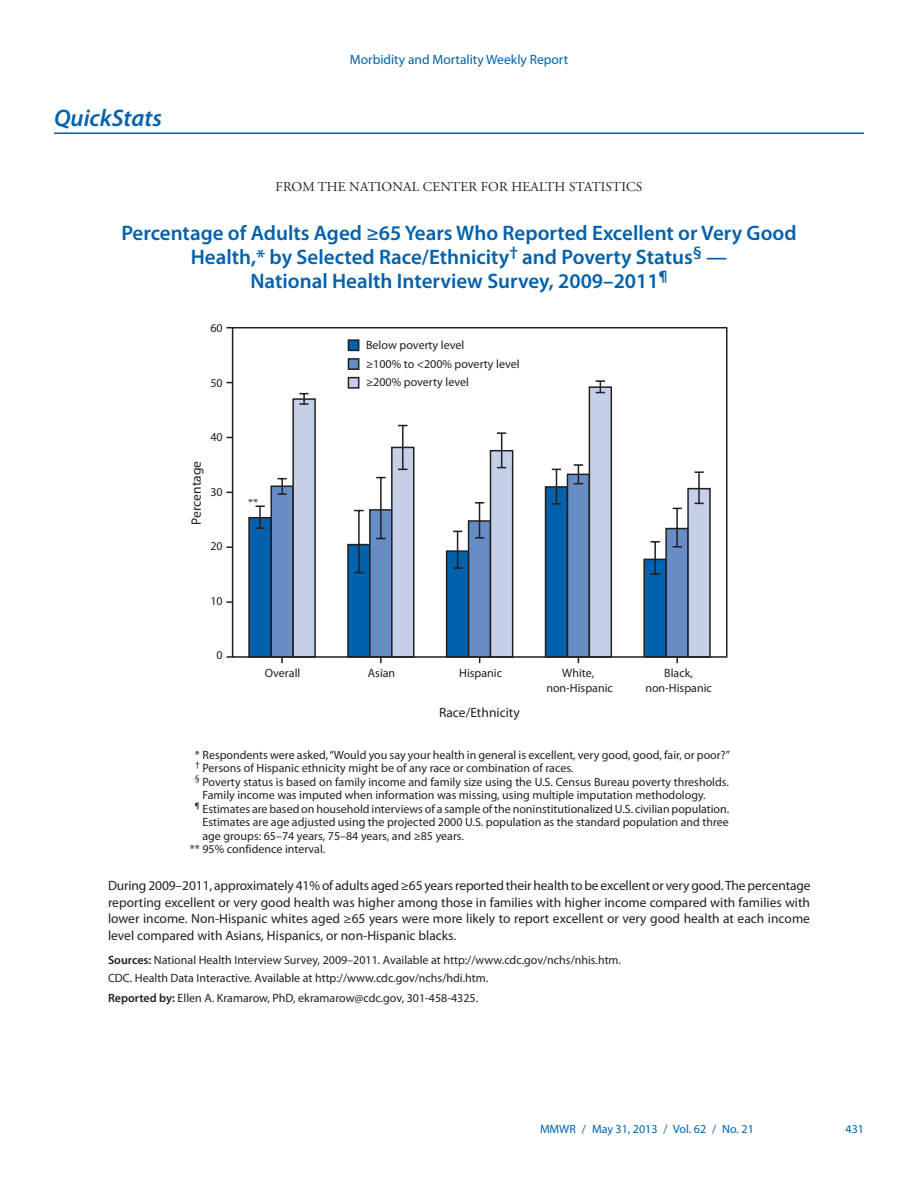
<style>
.page{position:relative;width:918px;height:1188px;background:#fff}
.page>*{position:absolute;margin:0;border:0;box-sizing:border-box;transform-origin:0 0}
.kicker{font:italic 600 24px "Myriad Pro";color:#0161ab}
.qs_figure_title{font:600 21px/24px "Myriad Pro";color:#0161ab;text-align:center}
.qs_text_9_pt{font:13.5px/16.5px "Myriad Pro";color:#231f20;text-align:justify}
.t1{font:13.5px "Adobe Garamond Pro";letter-spacing:.015em;color:#231f20}
.t2{font:13.5px "Myriad Pro";color:#0161ab}
._8pt_footnote_suppor{font:12px/13.5px "Myriad Pro";color:#231f20}
.qs_source_first{font:12px "Myriad Pro";color:#231f20}
.qs_source_others{font:12px "Myriad Pro";color:#231f20}
.t3{font:12px "Myriad Pro";color:#0161ab}
.t4{font:10.5px "Myriad Pro";color:#231f20;scale:1.15 1}
.s1{font-weight:600}
</style>
<div class="page">
<div style="left:348px;top:340px;width:11px;height:10px;background:#0161ab"></div>
<div style="left:348px;top:339px;width:11px;height:12px;border:2px solid #231f20"></div>
<div style="left:348px;top:359px;width:11px;height:10px;background:#668dc5"></div>
<div style="left:348px;top:358px;width:11px;height:12px;border:2px solid #231f20"></div>
<div style="left:348px;top:378px;width:11px;height:10px;background:#c5d0e8"></div>
<div style="left:348px;top:377px;width:11px;height:12px;border:2px solid #231f20"></div>
<svg style="left:248px;top:505px;width:22px;height:150px"></svg>
<svg style="left:270px;top:477px;width:22px;height:178px"></svg>
<svg style="left:292px;top:386px;width:419px;height:269px"></svg>
<svg style="left:256px;top:505px;width:9px;height:2px"></svg>
<svg style="left:256px;top:527px;width:9px;height:2px"></svg>
<hr style="left:259px;top:506px;width:2px;height:22px;background:#231f20">
<hr style="left:358px;top:511px;width:2px;height:62px;background:#231f20">
<svg style="left:453px;top:567px;width:9px;height:2px"></svg>
<hr style="left:457px;top:531px;width:1px;height:37px;background:#231f20">
<svg style="left:552px;top:503px;width:9px;height:2px"></svg>
<hr style="left:556px;top:469px;width:1px;height:35px;background:#231f20">
<svg style="left:650px;top:541px;width:10px;height:2px"></svg>
<svg style="left:650px;top:573px;width:10px;height:2px"></svg>
<hr style="left:654px;top:542px;width:2px;height:32px;background:#231f20">
<svg style="left:277px;top:478px;width:10px;height:17px"></svg>
<hr style="left:380px;top:478px;width:2px;height:61px;background:#231f20">
<svg style="left:475px;top:502px;width:9px;height:2px"></svg>
<svg style="left:475px;top:537px;width:9px;height:2px"></svg>
<hr style="left:479px;top:503px;width:1px;height:35px;background:#231f20">
<svg style="left:574px;top:464px;width:9px;height:20px"></svg>
<svg style="left:673px;top:546px;width:9px;height:2px"></svg>
<hr style="left:676px;top:508px;width:2px;height:39px;background:#231f20">
<svg style="left:299px;top:393px;width:10px;height:12px"></svg>
<hr style="left:402px;top:426px;width:2px;height:43px;background:#231f20">
<svg style="left:497px;top:432px;width:9px;height:2px"></svg>
<hr style="left:501px;top:433px;width:1px;height:35px;background:#231f20">
<svg style="left:596px;top:380px;width:9px;height:13px"></svg>
<svg style="left:695px;top:471px;width:9px;height:2px"></svg>
<hr style="left:698px;top:472px;width:2px;height:31px;background:#231f20">
<svg style="left:226px;top:656px;width:6px;height:2px"></svg>
<svg style="left:226px;top:601px;width:6px;height:2px"></svg>
<svg style="left:226px;top:546px;width:6px;height:2px"></svg>
<div style="left:232px;top:327px;width:495px;height:331px;border:2px solid #231f20"></div>
<hr style="left:54px;top:132px;width:810px;height:2px;background:#0161ab">
<p class="kicker" style="left:54px;top:103px;width:110px">QuickStats</p>
<p class="t2" style="left:350px;top:51px;width:220px">Morbidity and Mortality Weekly Report</p>
<p class="t1" style="left:276px;top:178px;width:368px">FROM THE NATIONAL CENTER FOR HEALTH STATISTICS</p>
<p class="qs_figure_title" style="left:121px;top:221px;width:677px">Percentage of Adults Aged ≥65 Years Who Reported Excellent or Very Good<br>Health,* by Selected Race/Ethnicity<sup>†</sup> and Poverty Status<sup>§</sup> —<br>National Health Interview Survey, 2009–2011<sup>¶</sup></p>
<p class="_8pt_footnote_suppor" style="left:210px;top:321px;width:14px">60</p>
<p class="_8pt_footnote_suppor" style="left:210px;top:376px;width:14px">50</p>
<p class="_8pt_footnote_suppor" style="left:210px;top:430px;width:14px">40</p>
<p class="qs_text_9_pt" style="left:188px;top:525px;width:65px;rotate:-90deg">Percentage</p>
<p class="_8pt_footnote_suppor" style="left:210px;top:485px;width:14px">30</p>
<p class="_8pt_footnote_suppor" style="left:210px;top:539px;width:14px">20</p>
<p class="_8pt_footnote_suppor" style="left:210px;top:594px;width:14px">10</p>
<p class="_8pt_footnote_suppor" style="left:217px;top:648px;width:8px">0</p>
<p class="t4" style="left:248px;top:496px;width:10px">**</p>
<p class="_8pt_footnote_suppor" style="left:366px;top:336px;width:155px;line-height:18.6px">Below poverty level<br>≥100% to &lt;200% poverty level ≥200% poverty level</p>
<p class="_8pt_footnote_suppor" style="left:265px;top:666px;width:37px">Overall</p>
<p class="_8pt_footnote_suppor" style="left:368px;top:666px;width:29px">Asian</p>
<p class="_8pt_footnote_suppor" style="left:459px;top:666px;width:44px">Hispanic</p>
<p class="_8pt_footnote_suppor" style="left:645px;top:666px;width:68px;line-height:14.4px;text-align:center">Black, non-Hispanic</p>
<p class="_8pt_footnote_suppor" style="left:546px;top:666px;width:68px;line-height:14.4px;text-align:center">White, non-Hispanic</p>
<p class="qs_text_9_pt" style="left:439px;top:704px;width:82px">Race/Ethnicity</p>
<p class="_8pt_footnote_suppor" style="left:195px;top:748px;width:537px">* Respondents were asked, “Would you say your health in general is excellent, very good, good, fair, or poor?”</p>
<p class="_8pt_footnote_suppor" style="left:195px;top:761px;width:380px"><sup>†</sup> Persons of Hispanic ethnicity might be of any race or combination of races.</p>
<p class="_8pt_footnote_suppor" style="left:202px;top:775px;width:528px;text-indent:-8px"><sup>§</sup> Poverty status is based on family income and family size using the U.S. Census Bureau poverty thresholds.<br>Family income was imputed when information was missing, using multiple imputation methodology.</p>
<p class="_8pt_footnote_suppor" style="left:202px;top:802px;width:528px;text-align:justify;text-indent:-8px"><sup>¶</sup> Estimates are based on household interviews of a sample of the noninstitutionalized U.S. civilian population.<br>Estimates are age adjusted using the projected 2000 U.S. population as the standard population and three age groups: 65–74 years, 75–84 years, and ≥85 years.</p>
<p class="_8pt_footnote_suppor" style="left:190px;top:842px;width:137px">** 95% confidence interval.</p>
<p class="qs_text_9_pt" style="left:108px;top:877px;width:704px">During 2009–2011, approximately 41% of adults aged ≥65 years reported their health to be excellent or very good. The percentage reporting excellent or very good health was higher among those in families with higher income compared with families with lower income. Non-Hispanic whites aged ≥65 years were more likely to report excellent or very good health at each income level compared with Asians, Hispanics, or non-Hispanic blacks.</p>
<p class="qs_source_first" style="left:108px;top:952px;width:515px"><span class="s1">Sources:</span> National Health Interview Survey, 2009–2011. Available at http://www.cdc.gov/nchs/nhis.htm.</p>
<p class="qs_source_others" style="left:108px;top:971px;width:382px">CDC. Health Data Interactive. Available at http://www.cdc.gov/nchs/hdi.htm.</p>
<p class="qs_source_first" style="left:108px;top:990px;width:372px"><span class="s1">Reported by:</span> Ellen A. Kramarow, PhD, ekramarow@cdc.gov, 301-458-4325.</p>
<p class="t3" style="left:540px;top:1121px;width:215px">MMWR / May 31, 2013 / Vol. 62 / No. 21</p>
<p class="t3" style="left:846px;top:1121px;width:20px">431</p>
</div>
